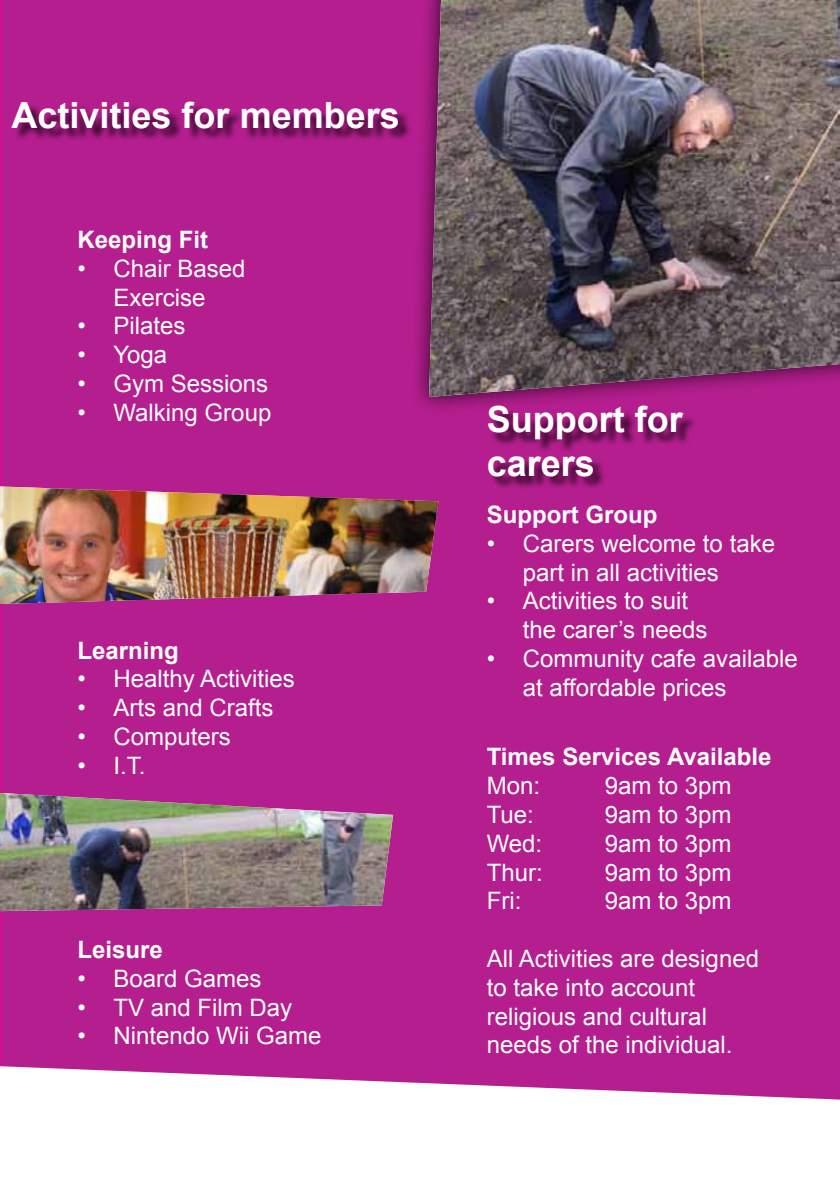
<style>
.page{position:relative;width:840px;height:1191px;background:#fff}
.page>*{position:absolute;margin:0;border:0;box-sizing:border-box;transform-origin:0 0}
.t1{font:700 36px/43.2px "Arial";color:#fff}
.t2{font:24px/28.8px "Arial";color:#fff}
.t3{font:700 24px "Arial";color:#fff}
</style>
<div class="page">
<hr style="left:0;top:0;width:1px;height:1191px;background:#ec008c">
<div style="left:1px;top:0;width:838px;height:1191px;background:#b41e8e"></div>
<div style="left:410px;top:0;width:429px;height:415px;background:#000;opacity:.75"></div>
<img style="left:429px;top:0;width:410px;height:397px">
<img style="left:0;top:486px;width:438px;height:118px">
<div style="left:490px;top:408px;width:206px;height:81px;background:#000;opacity:.7"></div>
<svg style="left:0;top:1066px;width:839px;height:125px;background:#f4e0ef"></svg>
<img style="left:0;top:793px;width:393px;height:118px">
<div style="left:14px;top:104px;width:398px;height:37px;background:#000;opacity:.7"></div>
<h1 class="t1" style="left:11px;top:95px;width:390px">Activities for members</h1>
<p class="t3" style="left:77px;top:224px;width:132px">Keeping Fit</p>
<p class="t2" style="left:77px;top:254px;width:170px;text-align:center">• Chair Based<br>Exercise</p>
<p class="t2" style="left:77px;top:312px;width:110px">• Pilates</p>
<p class="t2" style="left:77px;top:341px;width:91px">• Yoga</p>
<p class="t2" style="left:77px;top:369px;width:192px">• Gym Sessions</p>
<p class="t2" style="left:77px;top:398px;width:195px">• Walking Group</p>
<p class="t3" style="left:77px;top:634px;width:103px">Learning</p>
<p class="t2" style="left:77px;top:665px;width:219px">• Healthy Activities</p>
<p class="t2" style="left:77px;top:693px;width:198px">• Arts and Crafts</p>
<p class="t2" style="left:77px;top:722px;width:155px">• Computers</p>
<p class="t2" style="left:77px;top:751px;width:70px">• I.T.</p>
<p class="t3" style="left:77px;top:933px;width:87px">Leisure</p>
<p class="t2" style="left:77px;top:964px;width:186px">• Board Games</p>
<p class="t2" style="left:77px;top:993px;width:216px">• TV and Film Day</p>
<p class="t2" style="left:77px;top:1021px;width:246px">• Nintendo Wii Game</p>
<h1 class="t1" style="left:486px;top:399px;width:197px">Support for carers</h1>
<p class="t3" style="left:486px;top:499px;width:172px">Support Group</p>
<p class="t2" style="left:522px;top:529px;width:254px;text-indent:-36px">• Carers welcome to take part in all activities</p>
<p class="t2" style="left:522px;top:587px;width:186px;text-indent:-36px">• Activities to suit the carer’s needs</p>
<p class="t2" style="left:522px;top:644px;width:276px;text-indent:-36px">• Community cafe available at affordable prices</p>
<p class="t3" style="left:486px;top:741px;width:286px">Times Services Available</p>
<p class="t2" style="left:486px;top:771px;width:55px">Mon:</p>
<p class="t2" style="left:604px;top:771px;width:128px">9am to 3pm</p>
<p class="t2" style="left:486px;top:800px;width:49px">Tue:</p>
<p class="t2" style="left:604px;top:800px;width:128px">9am to 3pm</p>
<p class="t2" style="left:486px;top:829px;width:57px">Wed:</p>
<p class="t2" style="left:604px;top:829px;width:128px">9am to 3pm</p>
<p class="t2" style="left:486px;top:858px;width:58px">Thur:</p>
<p class="t2" style="left:604px;top:858px;width:128px">9am to 3pm</p>
<p class="t2" style="left:486px;top:887px;width:36px">Fri:</p>
<p class="t2" style="left:604px;top:887px;width:128px">9am to 3pm</p>
<p class="t2" style="left:486px;top:944px;width:274px">All Activities are designed to take into account religious and cultural needs of the individual.</p>
</div>
